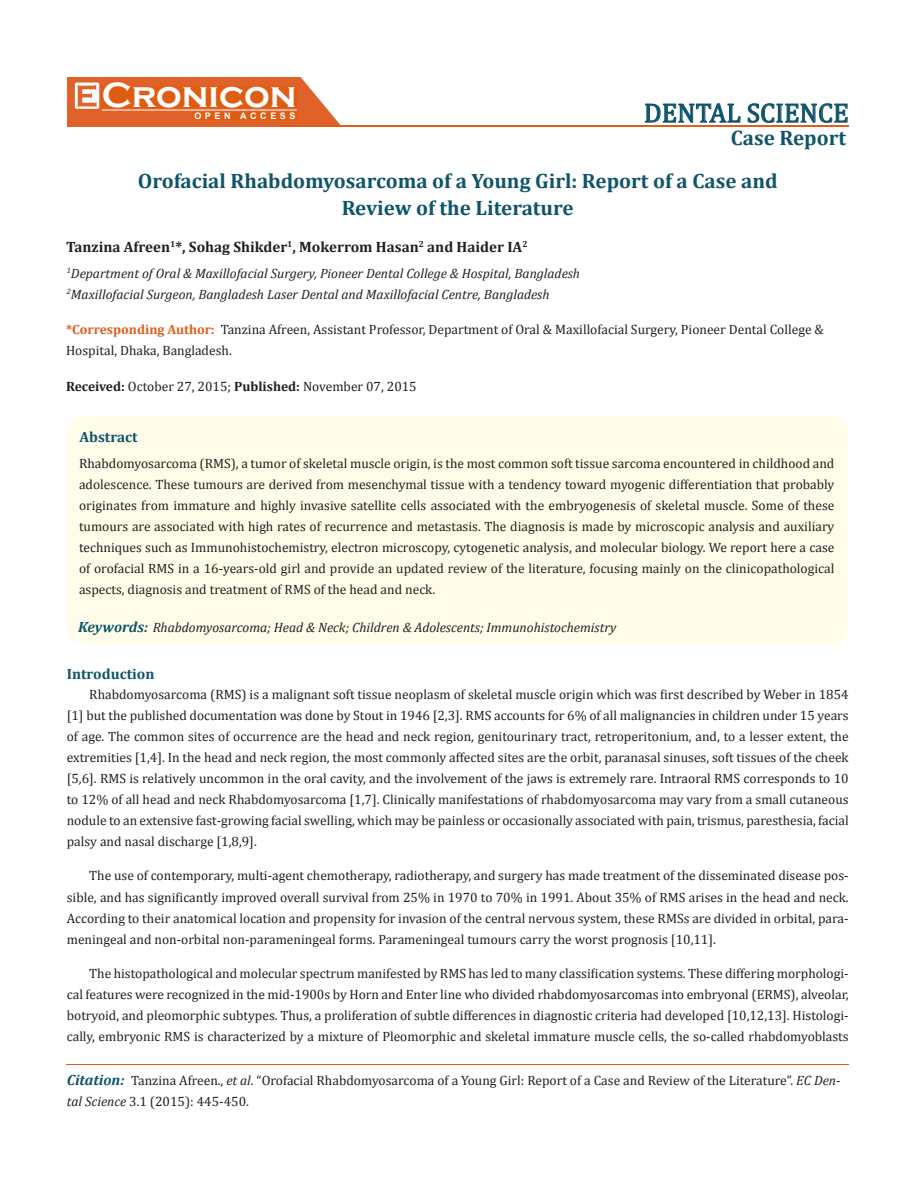
<style>
.page{position:relative;width:917px;height:1190px;background:#fff}
.page>*{position:absolute;margin:0;border:0;box-sizing:border-box;transform-origin:0 0}
.t1{font:700 36px "Copperplate Gothic";color:#fff}
.t2{font:27px "Cambria";color:#0e546a}
.t3{font:700 21px "Cambria";color:#0e546a}
.t4{font:700 20.85px "Cambria";color:#0e546a}
.t5{font:700 15px "Cambria";color:#231f20}
.t6{font:700 14.85px "Cambria";color:#0e546a}
.t7{font:13.5px/21px "Cambria";color:#231f20;text-align:justify}
.t8{font:italic 13.5px "Cambria";color:#231f20}
.t9{font:700 9px "Arial";letter-spacing:.4em;color:#fff}
.s1{font-weight:700;font-size:13.35px;color:#e05d1a}
.s2{font-weight:700}
.s3{font-weight:700;font-size:14.85px;color:#0e546a}
.s4{font-weight:700;font-style:italic;font-size:14.85px;color:#0e546a}
.s5{font-style:italic}
</style>
<div class="page">
<div style="left:67px;top:77px;width:290px;height:49px;background:#e06228"></div>
<svg style="left:300px;top:77px;width:57px;height:48px"></svg>
<img style="left:75px;top:82px;width:24px;height:27px">
<div style="left:102px;top:86px;width:195px;height:22px;background:#df5d11"></div>
<div style="left:194px;top:112px;width:103px;height:8px;background:#df5d11"></div>
<svg style="left:644px;top:103px;width:96px;height:20px"></svg>
<svg style="left:747px;top:103px;width:101px;height:20px"></svg>
<hr style="left:102px;top:110px;width:194px;height:1px;background:#fff">
<div style="left:71px;top:419px;width:774px;height:222px;background:#fffde9;border-radius:14px"></div>
<div style="left:67px;top:415px;width:781px;height:229px;border:8px solid #fffde9;border-radius:14px"></div>
<hr style="left:279px;top:125px;width:569px;height:1px;background:#e05d1a">
<hr style="left:67px;top:1064px;width:781px;height:1px;background:#e05d1a">
<p class="t1" style="left:102px;top:75px;width:196px">Cronicon</p>
<p class="t9" style="left:194px;top:110px;width:103px">OPEN ACCESS</p>
<p class="t2" style="left:644px;top:97px;width:206px">DENTAL SCIENCE</p>
<p class="t3" style="left:730px;top:123px;width:117px">Case Report</p>
<p class="t4" style="left:138px;top:166px;width:641px">Orofacial Rhabdomyosarcoma of a Young Girl: Report of a Case and</p>
<p class="t4" style="left:342px;top:193px;width:233px">Review of the Literature</p>
<p class="t5" style="left:66px;top:236px;width:463px">Tanzina Afreen<sup>1</sup>*, Sohag Shikder<sup>1</sup>, Mokerrom Hasan<sup>2</sup> and Haider IA<sup>2</sup></p>
<p class="t8" style="left:67px;top:263px;width:515px"><sup>1</sup>Department of Oral &amp; Maxillofacial Surgery, Pioneer Dental College &amp; Hospital, Bangladesh</p>
<p class="t8" style="left:67px;top:284px;width:484px"><sup>2</sup>Maxillofacial Surgeon, Bangladesh Laser Dental and Maxillofacial Centre, Bangladesh</p>
<p class="t7" style="left:66px;top:319px;width:759px"><span class="s1">*Corresponding Author:</span> Tanzina Afreen, Assistant Professor, Department of Oral &amp; Maxillofacial Surgery, Pioneer Dental College &amp;<br>Hospital, Dhaka, Bangladesh.</p>
<p class="t7" style="left:66px;top:376px;width:352px"><span class="s2">Received:</span> October 27, 2015; <span class="s2">Published:</span> November 07, 2015</p>
<p class="t6" style="left:80px;top:426px;width:60px">Abstract</p>
<p class="t7" style="left:79px;top:453px;width:757px">Rhabdomyosarcoma (RMS), a tumor of skeletal muscle origin, is the most common soft tissue sarcoma encountered in childhood and adolescence. These tumours are derived from mesenchymal tissue with a tendency toward myogenic differentiation that probably originates from immature and highly invasive satellite cells associated with the embryogenesis of skeletal muscle. Some of these tumours are associated with high rates of recurrence and metastasis. The diagnosis is made by microscopic analysis and auxiliary techniques such as Immunohistochemistry, electron microscopy, cytogenetic analysis, and molecular biology. We report here a case of orofacial RMS in a 16-years-old girl and provide an updated review of the literature, focusing mainly on the clinicopathological aspects, diagnosis and treatment of RMS of the head and neck.</p>
<p class="t8" style="left:78px;top:617px;width:540px"><span class="s3">Keywords:</span> Rhabdomyosarcoma; Head &amp; Neck; Children &amp; Adolescents; Immunohistochemistry</p>
<p class="t6" style="left:67px;top:663px;width:89px">Introduction</p>
<p class="t7" style="left:67px;top:683px;width:783px;text-indent:22px">Rhabdomyosarcoma (RMS) is a malignant soft tissue neoplasm of skeletal muscle origin which was first described by Weber in 1854 [1] but the published documentation was done by Stout in 1946 [2,3]. RMS accounts for 6% of all malignancies in children under 15 years of age. The common sites of occurrence are the head and neck region, genitourinary tract, retroperitonium, and, to a lesser extent, the extremities [1,4]. In the head and neck region, the most commonly affected sites are the orbit, paranasal sinuses, soft tissues of the cheek [5,6]. RMS is relatively uncommon in the oral cavity, and the involvement of the jaws is extremely rare. Intraoral RMS corresponds to 10 to 12% of all head and neck Rhabdomyosarcoma [1,7]. Clinically manifestations of rhabdomyosarcoma may vary from a small cutaneous nodule to an extensive fast-growing facial swelling, which may be painless or occasionally associated with pain, trismus, paresthesia, facial palsy and nasal discharge [1,8,9].</p>
<p class="t7" style="left:67px;top:865px;width:783px;text-indent:22px">The use of contemporary, multi-agent chemotherapy, radiotherapy, and surgery has made treatment of the disseminated disease pos&shy;sible, and has significantly improved overall survival from 25% in 1970 to 70% in 1991. About 35% of RMS arises in the head and neck.<br>According to their anatomical location and propensity for invasion of the central nervous system, these RMSs are divided in orbital, para&shy;meningeal and non-orbital non-parameningeal forms. Parameningeal tumours carry the worst prognosis [10,11].</p>
<p class="t7" style="left:67px;top:962px;width:783px;text-indent:22px">The histopathological and molecular spectrum manifested by RMS has led to many classification systems. These differing morphologi&shy;cal features were recognized in the mid-1900s by Horn and Enter line who divided rhabdomyosarcomas into embryonal (ERMS), alveolar, botryoid, and pleomorphic subtypes. Thus, a proliferation of subtle differences in diagnostic criteria had developed [10,12,13]. Histologi&shy;cally, embryonic RMS is characterized by a mixture of Pleomorphic and skeletal immature muscle cells, the so-called rhabdomyoblasts</p>
<p class="t7" style="left:67px;top:1069px;width:775px"><span class="s4">Citation:</span> Tanzina Afreen., <span class="s5">et al</span>. “Orofacial Rhabdomyosarcoma of a Young Girl: Report of a Case and Review of the Literature”. <span class="s5">EC Den&shy;tal Science</span> 3.1 (2015): 445-450.</p>
</div>
